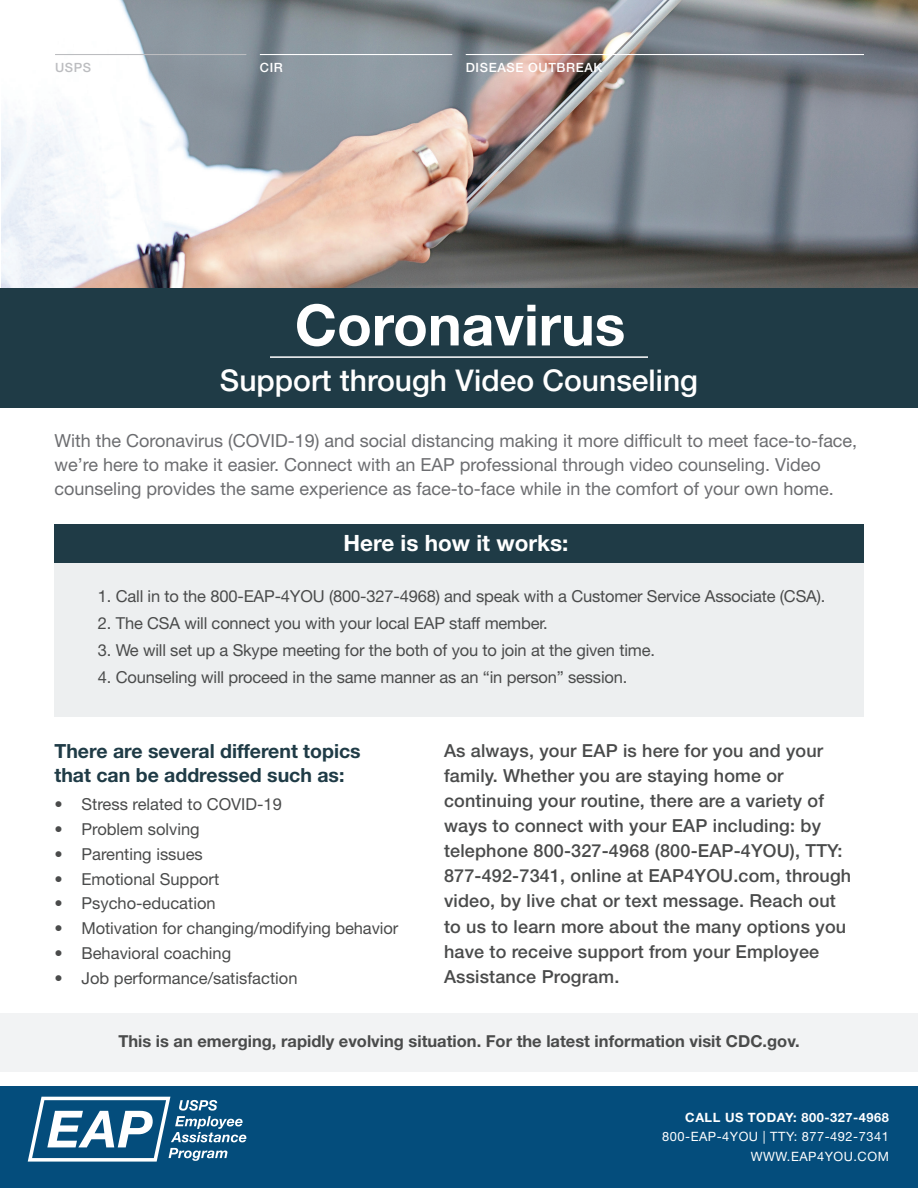
<style>
.page{position:relative;width:918px;height:1188px;background:#fff}
.page>*{position:absolute;margin:0;border:0;box-sizing:border-box;transform-origin:0 0}
.t1{font:700 57px "Helvetica Neue LT Std";color:#fff}
.t2{font:500 30px "Helvetica Neue LT Std";color:#fff}
.t3{font:700 22.5px "Helvetica Neue LT Std";color:#fff}
.t4{font:700 19.5px/24px "Helvetica Neue LT Std";color:#1f3b46}
.t5{font:500 18px/25.2px "Helvetica Neue LT Std";letter-spacing:.01em;color:#4a4b4b}
.t6{font:18px/24px "Helvetica Neue LT Std";color:#6c6d70}
.t7{font:16.5px "Helvetica Neue LT Std";letter-spacing:-.01em;color:#4a4b4b}
.t8{font:700 16.5px "Helvetica Neue LT Std";color:#4a4b4b}
.t9{font:12.9px/19px "Helvetica Neue LT Std";letter-spacing:.04em;color:#fff;text-align:right}
.t10{font:700 12.9px "Helvetica Neue LT Std";letter-spacing:.04em;color:#fff}
.t11{font:500 12.75px "Helvetica Neue LT Std";letter-spacing:.05em;color:#fff}
.t12{font:500 12.75px "Helvetica Neue LT Std";color:#bcbdc0}
</style>
<div class="page">
<div style="left:0;top:1087px;width:918px;height:101px;background:#044d7c"></div>
<svg style="left:28px;top:1097px;width:218px;height:65px"></svg>
<img style="left:1px;top:0;width:917px;height:288px">
<div style="left:54px;top:544px;width:810px;height:172px;background:#edeff0"></div>
<div style="left:54px;top:525px;width:810px;height:38px;background:#1f3b46"></div>
<hr style="left:55px;top:54px;width:191px;height:1px;background:#bcbdc0">
<hr style="left:260px;top:54px;width:192px;height:1px;background:#fff">
<hr style="left:466px;top:54px;width:398px;height:1px;background:#fff">
<div style="left:0;top:288px;width:918px;height:120px;background:#1f3b46"></div>
<hr style="left:270px;top:356px;width:378px;height:2px;background:#fff">
<div style="left:0;top:1013px;width:918px;height:58px;background:#f2f3f4"></div>
<p class="t12" style="left:55px;top:60px;width:38px">USPS</p>
<p class="t11" style="left:260px;top:60px;width:25px">CIR</p>
<p class="t11" style="left:466px;top:60px;width:138px">DISEASE OUTBREAK</p>
<h1 class="t1" style="left:295px;top:290px;width:332px">Coronavirus</h1>
<h2 class="t2" style="left:220px;top:362px;width:480px">Support through Video Counseling</h2>
<p class="t6" style="left:54px;top:429px;width:804px">With the Coronavirus (COVID-19) and social distancing making it more difficult to meet face-to-face, we’re here to make it easier. Connect with an EAP professional through video counseling. Video counseling provides the same experience as face-to-face while in the comfort of your own home.</p>
<h3 class="t3" style="left:344px;top:529px;width:226px">Here is how it works:</h3>
<p class="t7" style="left:98px;top:586px;width:729px">1. Call in to the 800-EAP-4YOU (800-327-4968) and speak with a Customer Service Associate (CSA).</p>
<p class="t7" style="left:98px;top:613px;width:452px">2. The CSA will connect you with your local EAP staff member.</p>
<p class="t7" style="left:98px;top:640px;width:559px">3. We will set up a Skype meeting for the both of you to join at the given time.</p>
<p class="t7" style="left:98px;top:667px;width:531px">4. Counseling will proceed in the same manner as an “in person” session.</p>
<p class="t4" style="left:54px;top:738px;width:308px">There are several different topics that can be addressed such as:</p>
<p class="t7" style="left:54px;top:795px;width:229px">• Stress related to COVID-19</p>
<p class="t7" style="left:54px;top:819px;width:147px">• Problem solving</p>
<p class="t7" style="left:54px;top:844px;width:150px">• Parenting issues</p>
<p class="t7" style="left:54px;top:869px;width:166px">• Emotional Support</p>
<p class="t7" style="left:54px;top:894px;width:163px">• Psycho-education</p>
<p class="t7" style="left:54px;top:918px;width:345px">• Motivation for changing/modifying behavior</p>
<p class="t7" style="left:54px;top:943px;width:178px">• Behavioral coaching</p>
<p class="t7" style="left:54px;top:968px;width:245px">• Job performance/satisfaction</p>
<p class="t5" style="left:444px;top:737px;width:409px">As always, your EAP is here for you and your family. Whether you are staying home or continuing your routine, there are a variety of ways to connect with your EAP including: by telephone 800-327-4968 (800-EAP-4YOU), TTY:<br>877-492-7341, online at EAP4YOU.com, through video, by live chat or text message. Reach out to us to learn more about the many options you have to receive support from your Employee Assistance Program.</p>
<p class="t8" style="left:118px;top:1031px;width:683px">This is an emerging, rapidly evolving situation. For the latest information visit CDC.gov.</p>
<p class="t10" style="left:685px;top:1110px;width:205px">CALL US TODAY: 800-327-4968</p>
<p class="t9" style="left:662px;top:1127px;width:228px">800-EAP-4YOU | TTY: 877-492-7341<br>WWW.EAP4YOU.COM</p>
</div>
